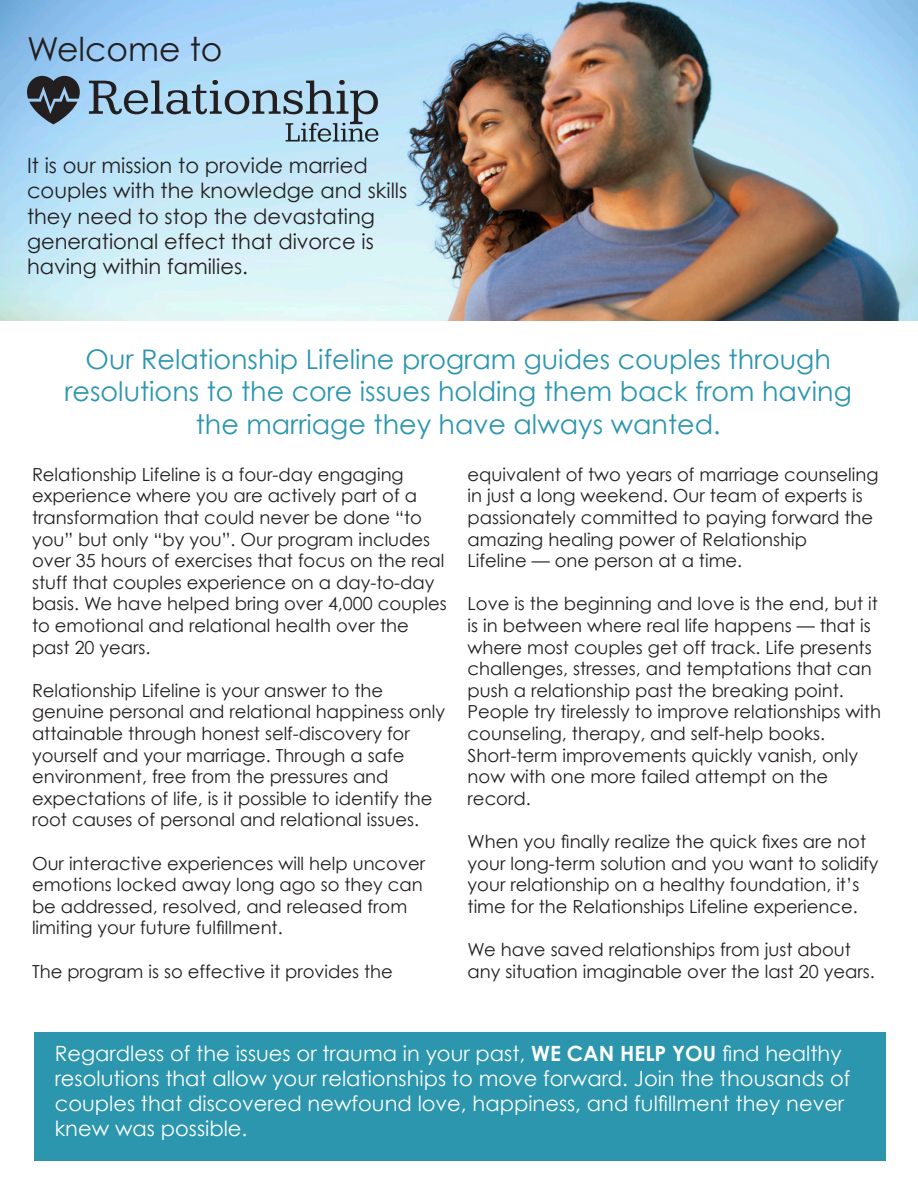
<style>
.page{position:relative;width:918px;height:1188px;background:#fff}
.page>*{position:absolute;margin:0;border:0;box-sizing:border-box;transform-origin:0 0}
.t1{font:33px "Century Gothic";color:#231f20}
.t2{font:27px "Century Gothic";color:#2b96ad}
.t3{font:21px/25.2px "Century Gothic";color:#fff}
.t4{font:21px/25.2px "Century Gothic";color:#231f20}
.t5{font:18px/21.6px "Century Gothic";color:#231f20}
.s1{font-weight:700}
</style>
<div class="page">
<div style="left:34px;top:1033px;width:852px;height:128px;background:#2b96ad"></div>
<img style="left:0;top:0;width:918px;height:321px">
<svg style="left:27px;top:76px;width:53px;height:48px;background:#505f6e"></svg>
<svg style="left:89px;top:80px;width:289px;height:62px;background:#9abace"></svg>
<p class="t1" style="left:27px;top:29px;width:197px">Welcome to</p>
<p class="t4" style="left:27px;top:153px;width:382px">It is our mission to provide married couples with the knowledge and skills they need to stop the devastating generational effect that divorce is having within families.</p>
<p class="t2" style="left:86px;top:343px;width:747px">Our Relationship Lifeline program guides couples through</p>
<p class="t2" style="left:65px;top:375px;width:789px">resolutions to the core issues holding them back from having</p>
<p class="t2" style="left:196px;top:407px;width:526px">the marriage they have always wanted.</p>
<p class="t5" style="left:32px;top:463px;width:416px">Relationship Lifeline is a four-day engaging experience where you are actively part of a transformation that could never be done “to you” but only “by you”. Our program includes over 35 hours of exercises that focus on the real stuff that couples experience on a day-to-day basis. We have helped bring over 4,000 couples to emotional and relational health over the past 20 years.</p>
<p class="t5" style="left:32px;top:679px;width:353px">Relationship Lifeline is your answer to the</p>
<p class="t5" style="left:32px;top:701px;width:414px">genuine personal and relational happiness only attainable through honest self-discovery for yourself and your marriage. Through a safe</p>
<p class="t5" style="left:32px;top:766px;width:358px">environment, free from the pressures and</p>
<p class="t5" style="left:32px;top:787px;width:402px">expectations of life, is it possible to identify the root causes of personal and relational issues.</p>
<p class="t5" style="left:32px;top:852px;width:395px">Our interactive experiences will help uncover emotions locked away long ago so they can be addressed, resolved, and released from</p>
<p class="t5" style="left:32px;top:917px;width:252px">limiting your future fulfillment.</p>
<p class="t5" style="left:32px;top:960px;width:362px">The program is so effective it provides the</p>
<p class="t5" style="left:468px;top:463px;width:412px">equivalent of two years of marriage counseling in just a long weekend. Our team of experts is passionately committed to paying forward the amazing healing power of Relationship</p>
<p class="t5" style="left:468px;top:550px;width:276px">Lifeline — one person at a time.</p>
<p class="t5" style="left:468px;top:593px;width:415px">Love is the beginning and love is the end, but it is in between where real life happens — that is where most couples get off track. Life presents challenges, stresses, and temptations that can push a relationship past the breaking point.<br>People try tirelessly to improve relationships with counseling, therapy, and self-help books.</p>
<p class="t5" style="left:468px;top:744px;width:392px">Short-term improvements quickly vanish, only now with one more failed attempt on the</p>
<p class="t5" style="left:468px;top:787px;width:65px">record.</p>
<p class="t5" style="left:468px;top:830px;width:412px">When you finally realize the quick fixes are not your long-term solution and you want to solidify your relationship on a healthy foundation, it’s time for the Relationships Lifeline experience.</p>
<p class="t5" style="left:468px;top:938px;width:409px">We have saved relationships from just about any situation imaginable over the last 20 years.</p>
<p class="t3" style="left:55px;top:1040px;width:797px">Regardless of the issues or trauma in your past, <span class="s1">WE CAN HELP YOU</span> find healthy resolutions that allow your relationships to move forward. Join the thousands of couples that discovered newfound love, happiness, and fulfillment they never knew was possible.</p>
</div>
